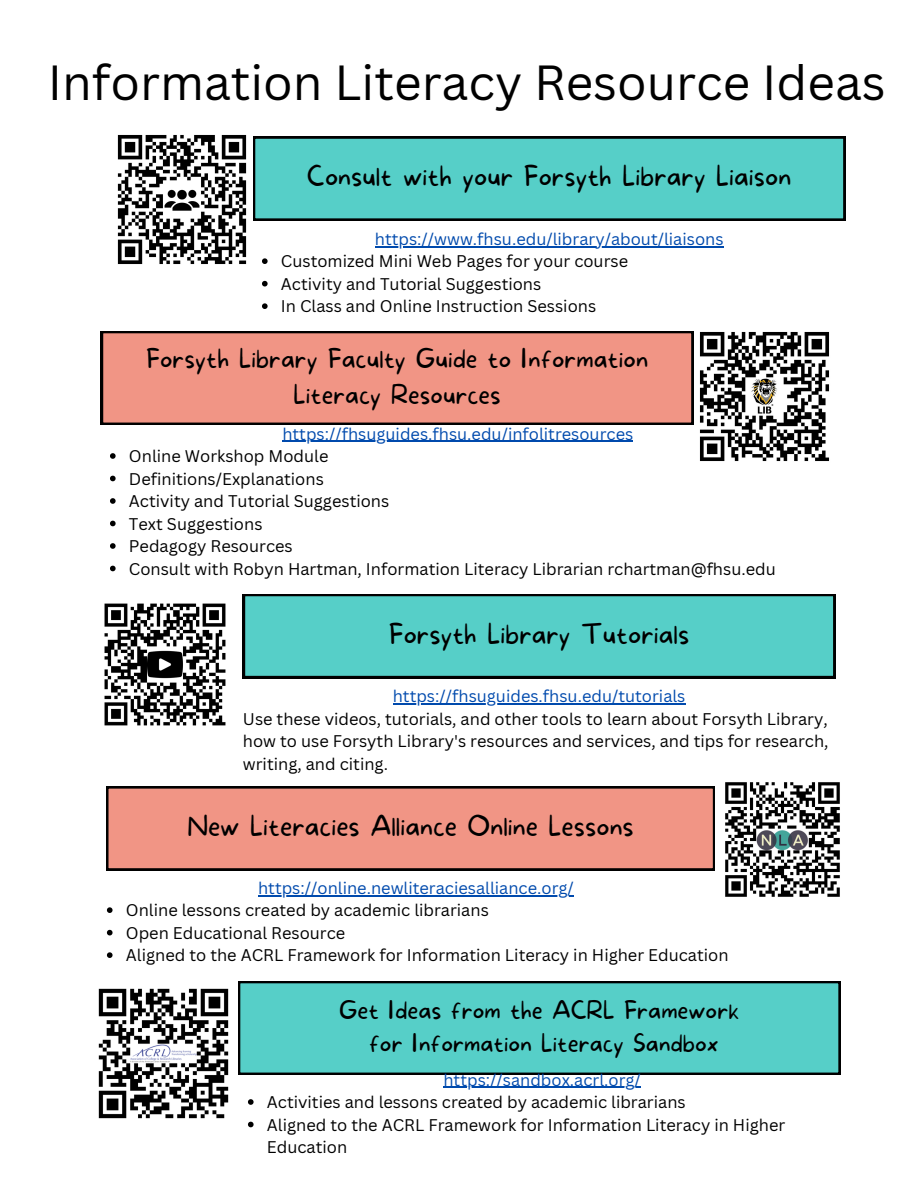
<style>
.page{position:relative;width:918px;height:1188px;background:#fff}
.page>*{position:absolute;margin:0;border:0;box-sizing:border-box;transform-origin:0 0}
.t1{font:48px "Canva Sans";color:#000}
.t2{font:100 27px "More Sugar";color:#000}
.t3{font:100 25.5px/36px "More Sugar";color:#000;text-align:center}
.t4{font:100 24px/32.7px "More Sugar";color:#000;text-align:center}
.t5{font:16.5px/22.5px "Canva Sans";color:#000}
.t6{font:16.5px "Canva Sans";color:#004aad}
</style>
<div class="page">
<img style="left:693px;top:331px;width:136px;height:131px">
<div style="left:101px;top:331px;width:592px;height:93px;background:#f19585"></div>
<hr style="left:282px;top:441px;width:351px;height:1px;background:#004aad">
<svg style="left:110px;top:453px;width:6px;height:6px"></svg>
<svg style="left:110px;top:476px;width:6px;height:5px"></svg>
<svg style="left:110px;top:498px;width:6px;height:6px"></svg>
<svg style="left:110px;top:521px;width:6px;height:5px"></svg>
<svg style="left:110px;top:543px;width:6px;height:6px"></svg>
<svg style="left:110px;top:566px;width:6px;height:5px"></svg>
<img style="left:117px;top:135px;width:130px;height:129px">
<div style="left:253px;top:137px;width:592px;height:84px;background:#56cfc8"></div>
<hr style="left:375px;top:246px;width:349px;height:1px;background:#004aad">
<svg style="left:262px;top:258px;width:6px;height:6px"></svg>
<svg style="left:262px;top:281px;width:6px;height:5px"></svg>
<svg style="left:262px;top:303px;width:6px;height:6px"></svg>
<div style="left:238px;top:981px;width:603px;height:93px;background:#56cfc8"></div>
<img style="left:98px;top:988px;width:131px;height:131px">
<hr style="left:443px;top:1087px;width:198px;height:1px;background:#004aad">
<svg style="left:248px;top:1099px;width:6px;height:6px"></svg>
<svg style="left:248px;top:1122px;width:6px;height:5px"></svg>
<div style="left:106px;top:786px;width:609px;height:84px;background:#f19585"></div>
<img style="left:725px;top:782px;width:115px;height:115px">
<hr style="left:258px;top:895px;width:316px;height:1px;background:#004aad">
<svg style="left:107px;top:907px;width:6px;height:6px"></svg>
<svg style="left:107px;top:930px;width:6px;height:5px"></svg>
<svg style="left:107px;top:952px;width:6px;height:6px"></svg>
<svg style="left:243px;top:594px;width:592px;height:84px;background:#50c2bc"></svg>
<img style="left:104px;top:603px;width:122px;height:123px">
<hr style="left:393px;top:703px;width:293px;height:2px;background:#004aad">
<p class="t1" style="left:48px;top:49px;width:839px">Information Literacy Resource Ideas</p>
<p class="t2" style="left:307px;top:160px;width:486px">Consult with your Forsyth Library Liaison</p>
<p class="t6" style="left:375px;top:227px;width:350px">https://www.fhsu.edu/library/about/liaisons</p>
<p class="t5" style="left:281px;top:250px;width:349px">Customized Mini Web Pages for your course</p>
<p class="t5" style="left:281px;top:272px;width:262px">Activity and Tutorial Suggestions</p>
<p class="t5" style="left:281px;top:295px;width:317px">In Class and Online Instruction Sessions</p>
<p class="t3" style="left:146px;top:342px;width:504px">Forsyth Library Faculty Guide to Information<br>Literacy Resources</p>
<h2 class="t6" style="left:282px;top:422px;width:352px">https://fhsuguides.fhsu.edu/infolitresources</h2>
<p class="t5" style="left:129px;top:445px;width:201px">Online Workshop Module</p>
<p class="t5" style="left:129px;top:467px;width:196px">Definitions/Explanations</p>
<p class="t5" style="left:129px;top:490px;width:262px">Activity and Tutorial Suggestions</p>
<p class="t5" style="left:129px;top:512px;width:135px">Text Suggestions</p>
<p class="t5" style="left:129px;top:535px;width:165px">Pedagogy Resources</p>
<h2 class="t5" style="left:129px;top:557px;width:648px">Consult with Robyn Hartman, Information Literacy Librarian rchartman@fhsu.edu</h2>
<p class="t2" style="left:389px;top:618px;width:302px">Forsyth Library Tutorials</p>
<p class="t6" style="left:393px;top:685px;width:294px">https://fhsuguides.fhsu.edu/tutorials</p>
<p class="t5" style="left:243px;top:707px;width:587px;text-align:justify">Use these videos, tutorials, and other tools to learn about Forsyth Library, how to use Forsyth Library's resources and services, and tips for research, writing, and citing.</p>
<p class="t2" style="left:187px;top:810px;width:448px">New Literacies Alliance Online Lessons</p>
<p class="t6" style="left:258px;top:876px;width:317px">https://online.newliteraciesalliance.org/</p>
<p class="t5" style="left:126px;top:899px;width:364px">Online lessons created by academic librarians</p>
<p class="t5" style="left:126px;top:921px;width:221px">Open Educational Resource</p>
<p class="t5" style="left:126px;top:944px;width:604px">Aligned to the ACRL Framework for Information Literacy in Higher Education</p>
<p class="t4" style="left:339px;top:995px;width:402px">Get Ideas from the ACRL Framework for Information Literacy Sandbox</p>
<h2 class="t6" style="left:443px;top:1068px;width:199px">https://sandbox.acrl.org/</h2>
<p class="t5" style="left:267px;top:1091px;width:420px">Activities and lessons created by academic librarians</p>
<p class="t5" style="left:267px;top:1113px;width:520px">Aligned to the ACRL Framework for Information Literacy in Higher<br>Education</p>
</div>
